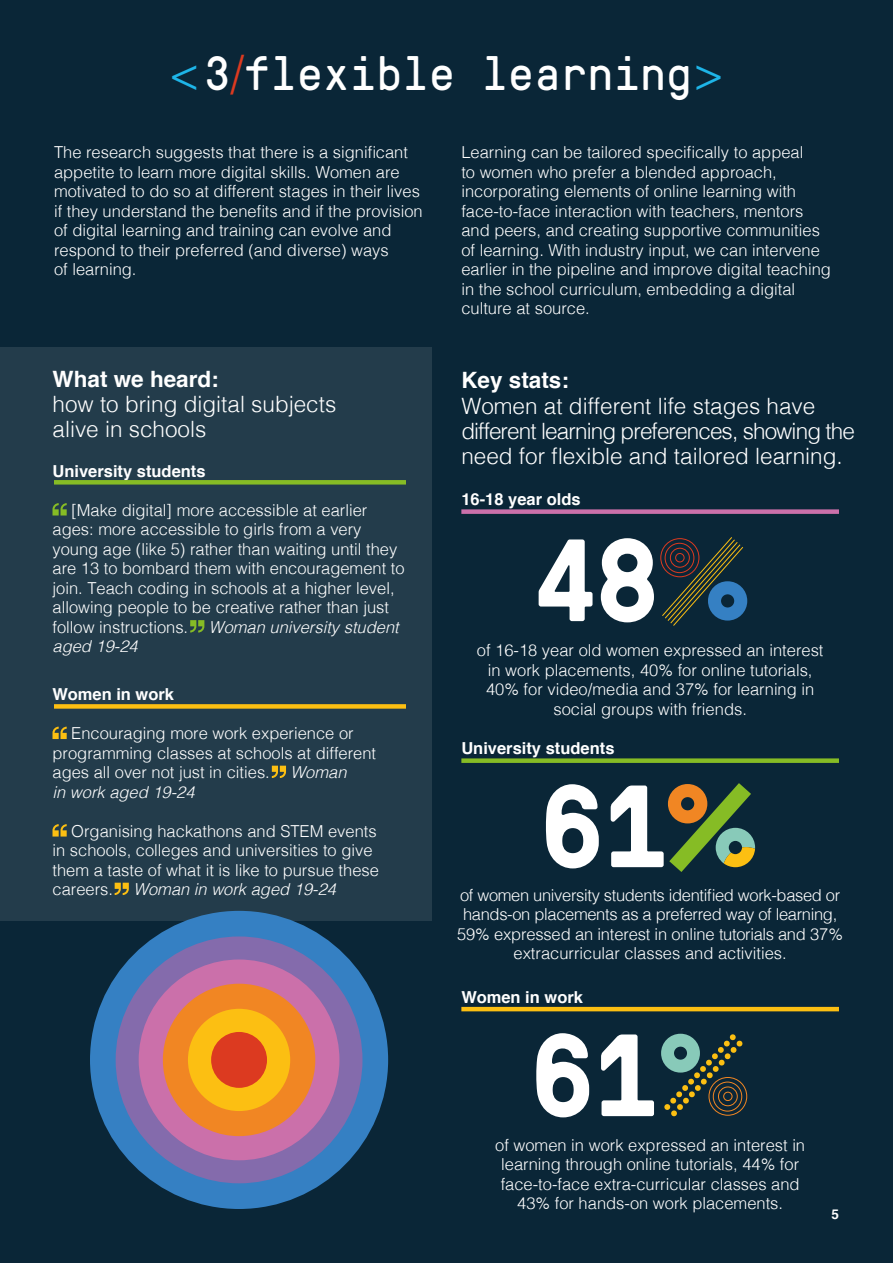
<style>
.page{position:relative;width:893px;height:1263px;background:#0a2637}
.page>*{position:absolute;margin:0;border:0;box-sizing:border-box;transform-origin:0 0}
.t1{font:700 116.7px "GT Pressura Mono Trial";color:#fff}
.t2{font:48px "GT Pressura Mono Trial";color:#fff}
.t3{font:300 22.5px/25.5px "Helvetica";color:#fff}
.t4{font:700 22.5px "Helvetica";color:#fff}
.t5{font:300 16.5px/19.5px "Helvetica";color:#fff}
.t6{font:300 16.5px/19.5px "Helvetica";letter-spacing:-.02em;color:#fff;text-align:center}
.t7{font:700 16.5px "Helvetica";color:#fff}
.t8{font:italic 300 16.5px "Helvetica";color:#fff}
.t9{font:700 13.5px "Helvetica";color:#fff}
.s1{font-family:"Helvetica";font-weight:300;color:#1eb5e8}
.s2{font-family:"Helvetica";font-weight:300;color:#dc3a20}
.s3{font-style:italic}
</style>
<div class="page">
<div style="left:0;top:347px;width:432px;height:573px;background:#233c4b"></div>
<svg style="left:52px;top:503px;width:15px;height:12px"></svg>
<svg style="left:190px;top:620px;width:14px;height:12px"></svg>
<svg style="left:52px;top:727px;width:15px;height:12px"></svg>
<svg style="left:272px;top:766px;width:14px;height:12px"></svg>
<svg style="left:52px;top:824px;width:15px;height:12px"></svg>
<svg style="left:115px;top:883px;width:14px;height:12px"></svg>
<div style="left:54px;top:480px;width:352px;height:5px;background:#86bc25"></div>
<div style="left:54px;top:704px;width:352px;height:5px;background:#fcbf12"></div>
<hr style="left:461px;top:1007px;width:378px;height:4px;background:#fcbf12">
<div style="left:708px;top:1077px;width:39px;height:39px;border:1px solid #f18623;border-radius:50%"></div>
<div style="left:661px;top:1034px;width:39px;height:38px;border:13px solid #88cab9;border-radius:50%"></div>
<svg style="left:664px;top:1034px;width:79px;height:82px"></svg>
<div style="left:461px;top:758px;width:378px;height:5px;background:#86bc25"></div>
<div style="left:668px;top:784px;width:39px;height:39px;border:13px solid #f18623;border-radius:50%"></div>
<svg style="left:669px;top:783px;width:86px;height:89px"></svg>
<div style="left:461px;top:509px;width:378px;height:5px;background:#cb70aa"></div>
<div style="left:708px;top:581px;width:39px;height:39px;border:13px solid #3580c3;border-radius:50%"></div>
<svg style="left:660px;top:537px;width:84px;height:89px"></svg>
<div style="left:90px;top:911px;width:298px;height:298px;background:#3580c3;border-radius:50%"></div>
<div style="left:116px;top:936px;width:246px;height:247px;background:#846bac;border-radius:50%"></div>
<div style="left:139px;top:959px;width:200px;height:201px;background:#cb70aa;border-radius:50%"></div>
<div style="left:163px;top:984px;width:152px;height:152px;background:#f18623;border-radius:50%"></div>
<div style="left:188px;top:1009px;width:102px;height:102px;background:#fcbf12;border-radius:50%"></div>
<div style="left:211px;top:1032px;width:56px;height:56px;background:#dc3a20;border-radius:50%"></div>
<h2 class="t2" style="left:169px;top:56px;width:557px"><span class="s1">&lt;</span>3<span class="s2">/</span>flexible learning<span class="s1">&gt;</span></h2>
<p class="t5" style="left:54px;top:141px;width:370px">The research suggests that there is a significant appetite to learn more digital skills. Women are motivated to do so at different stages in their lives if they understand the benefits and if the provision of digital learning and training can evolve and respond to their preferred (and diverse) ways<br>of learning.</p>
<p class="t5" style="left:461px;top:141px;width:371px">Learning can be tailored specifically to appeal<br>to women who prefer a blended approach, incorporating elements of online learning with face-to-face interaction with teachers, mentors and peers, and creating supportive communities of learning. With industry input, we can intervene earlier in the pipeline and improve digital teaching in the school curriculum, embedding a digital culture at source.</p>
<h3 class="t4" style="left:52px;top:360px;width:168px">What we heard:</h3>
<h3 class="t3" style="left:52px;top:390px;width:285px">how to bring digital subjects alive in schools</h3>
<p class="t7" style="left:52px;top:457px;width:155px">University students</p>
<p class="t5" style="left:52px;top:499px;width:354px;text-indent:19px">[Make digital] more accessible at earlier ages: more accessible to girls from a very young age (like 5) rather than waiting until they are 13 to bombard them with encouragement to join. Teach coding in schools at a higher level, allowing people to be creative rather than just follow instructions.</p>
<p class="t8" style="left:209px;top:613px;width:191px">Woman university student</p>
<p class="t8" style="left:52px;top:632px;width:87px">aged 19-24</p>
<p class="t7" style="left:52px;top:681px;width:123px">Women in work</p>
<p class="t5" style="left:52px;top:722px;width:325px;text-indent:19px">Encouraging more work experience or programming classes at schools at different ages all over not just in cities.</p>
<p class="t8" style="left:291px;top:758px;width:57px">Woman</p>
<p class="t8" style="left:52px;top:778px;width:144px">in work aged 19-24</p>
<p class="t5" style="left:52px;top:820px;width:328px;text-indent:19px">Organising hackathons and STEM events in schools, colleges and universities to give them a taste of what it is like to pursue these careers. <span class="s3">Woman in work aged 19-24</span></p>
<h3 class="t4" style="left:461px;top:362px;width:109px">Key stats:</h3>
<h3 class="t3" style="left:461px;top:391px;width:395px">Women at different life stages have different learning preferences, showing the need for flexible and tailored learning.</h3>
<p class="t7" style="left:461px;top:486px;width:121px">16-18 year olds</p>
<h1 class="t1" style="left:533px;top:538px;width:127px">48</h1>
<p class="t5" style="left:477px;top:639px;width:348px;text-align:center">of 16-18 year old women expressed an interest in work placements, 40% for online tutorials, 40% for video/media and 37% for learning in social groups with friends.</p>
<p class="t7" style="left:461px;top:735px;width:155px">University students</p>
<h1 class="t1" style="left:540px;top:784px;width:130px">61</h1>
<p class="t6" style="left:457px;top:884px;width:387px">of women university students identified work-based or hands-on placements as a preferred way of learning, 59% expressed an interest in online tutorials and 37% extracurricular classes and activities.</p>
<p class="t7" style="left:461px;top:983px;width:123px">Women in work</p>
<h1 class="t1" style="left:530px;top:1033px;width:130px">61</h1>
<p class="t5" style="left:495px;top:1134px;width:311px;text-align:center">of women in work expressed an interest in learning through online tutorials, 44% for face-to-face extra-curricular classes and 43% for hands-on work placements.</p>
<p class="t9" style="left:831px;top:1203px;width:9px">5</p>
</div>
